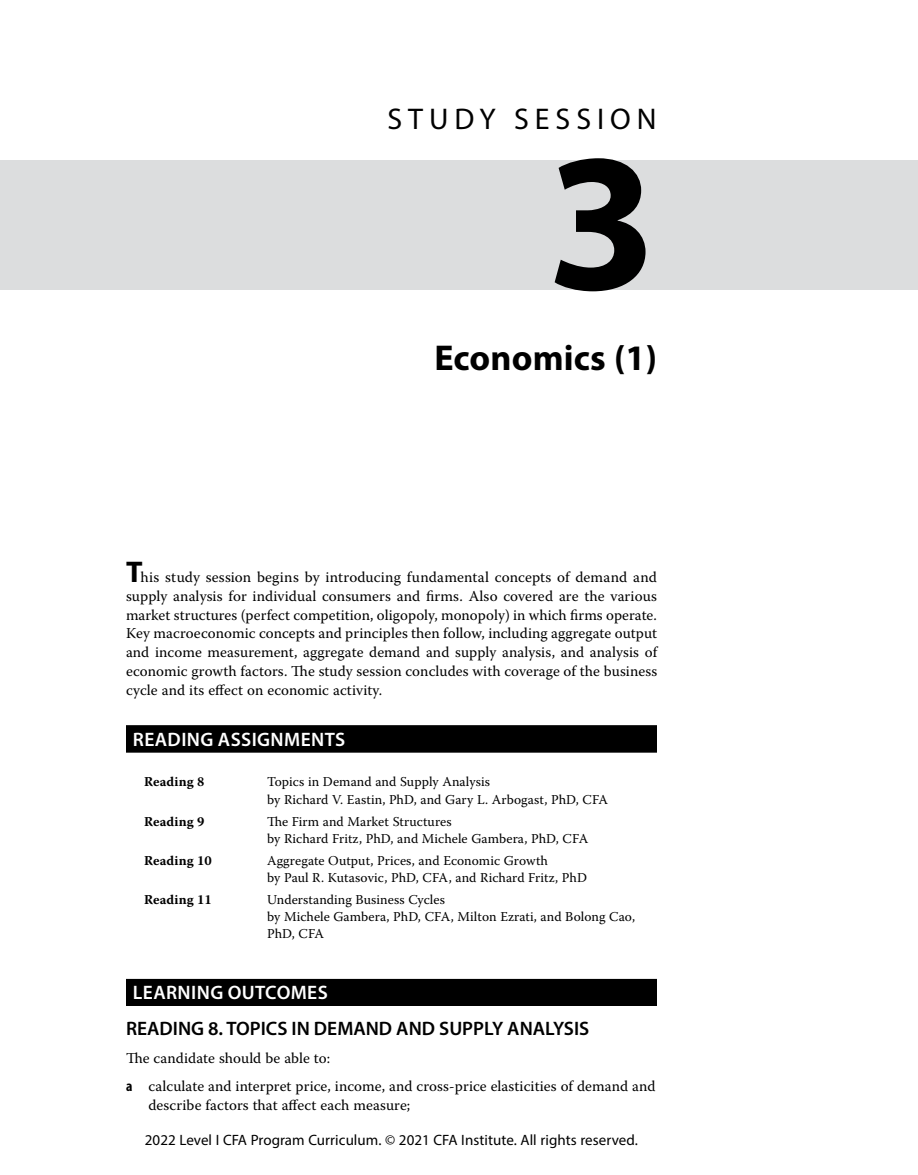
<style>
.page{position:relative;width:918px;height:1175px;background:#fff}
.page>*{position:absolute;margin:0;border:0;box-sizing:border-box;transform-origin:0 0}
.SS_NUM{font:700 198px "Myriad Pro";color:#000}
.SS_TITLE{font:700 36px "Myriad Pro";letter-spacing:.005em;color:#000}
.SS_LABEL{font:30px "Myriad Pro";letter-spacing:.2em;color:#000}
.H2_no_space_above{font:600 19.5px "Myriad Pro";color:#000}
.SS_H1{font:600 19.5px "Myriad Pro";letter-spacing:.02em;color:#fff}
.SS_INTRO_T1{font:15px/18.8px "Warnock Pro";letter-spacing:.005em;color:#000;text-align:justify}
.NL1_first{font:15px/18.8px "Warnock Pro";letter-spacing:.005em;color:#000}
.t1{font:15px "Myriad Pro";letter-spacing:.005em;color:#000}
.T1{font:15px "Warnock Pro";letter-spacing:.005em;color:#000}
.TB{font:13.5px/17.2px "Warnock Pro";letter-spacing:.005em;color:#000}
.TB-2{font:700 13.5px "Warnock Pro";letter-spacing:.01em;color:#000}
.s1{font-family:"Myriad Pro";font-weight:700;font-size:30px}
.s2{font-family:"Myriad Pro";font-weight:700;font-stretch:condensed}
</style>
<div class="page">
<div style="left:0;top:160px;width:918px;height:129px;background:#dcddde"></div>
<div style="left:126px;top:725px;width:531px;height:27px;background:#000"></div>
<div style="left:126px;top:979px;width:531px;height:27px;background:#000"></div>
<p class="SS_LABEL" style="left:387px;top:100px;width:271px">STUDY SESSION</p>
<p class="SS_NUM" style="left:547px;top:93px;width:111px">3</p>
<p class="SS_TITLE" style="left:434px;top:334px;width:224px">Economics (1)</p>
<p class="SS_INTRO_T1" style="left:126px;top:567px;width:533px"><span class="s1">T</span>his study session begins by introducing fundamental concepts of demand and supply analysis for individual consumers and firms. Also covered are the various market structures (perfect competition, oligopoly, monopoly) in which firms operate.<br>Key macroeconomic concepts and principles then follow, including aggregate output and income measurement, aggregate demand and supply analysis, and analysis of economic growth factors. The study session concludes with coverage of the business cycle and its effect on economic activity.</p>
<p class="SS_H1" style="left:133px;top:726px;width:214px">READING ASSIGNMENTS</p>
<p class="TB-2" style="left:144px;top:773px;width:62px">Reading 8</p>
<p class="TB" style="left:267px;top:773px;width:343px">Topics in Demand and Supply Analysis<br>by Richard V. Eastin, PhD, and Gary L. Arbogast, PhD, CFA</p>
<p class="TB-2" style="left:144px;top:813px;width:62px">Reading 9</p>
<p class="TB" style="left:267px;top:812px;width:323px">The Firm and Market Structures<br>by Richard Fritz, PhD, and Michele Gambera, PhD, CFA</p>
<p class="TB-2" style="left:144px;top:852px;width:69px">Reading 10</p>
<p class="TB" style="left:267px;top:851px;width:321px">Aggregate Output, Prices, and Economic Growth<br>by Paul R. Kutasovic, PhD, CFA, and Richard Fritz, PhD</p>
<p class="TB-2" style="left:144px;top:891px;width:69px">Reading 11</p>
<p class="TB" style="left:267px;top:890px;width:370px">Understanding Business Cycles<br>by Michele Gambera, PhD, CFA, Milton Ezrati, and Bolong Cao,<br>PhD, CFA</p>
<p class="SS_H1" style="left:133px;top:980px;width:196px">LEARNING OUTCOMES</p>
<p class="H2_no_space_above" style="left:126px;top:1016px;width:465px">READING 8. TOPICS IN DEMAND AND SUPPLY ANALYSIS</p>
<p class="T1" style="left:126px;top:1049px;width:206px">The candidate should be able to:</p>
<p class="NL1_first" style="left:148px;top:1076px;width:509px;text-indent:-22px"><span class="s2">a</span> calculate and interpret price, income, and cross-price elasticities of demand and describe factors that affect each measure;</p>
<p class="t1" style="left:145px;top:1130px;width:495px">2022 Level I CFA Program Curriculum. © 2021 CFA Institute. All rights reserved.</p>
</div>
